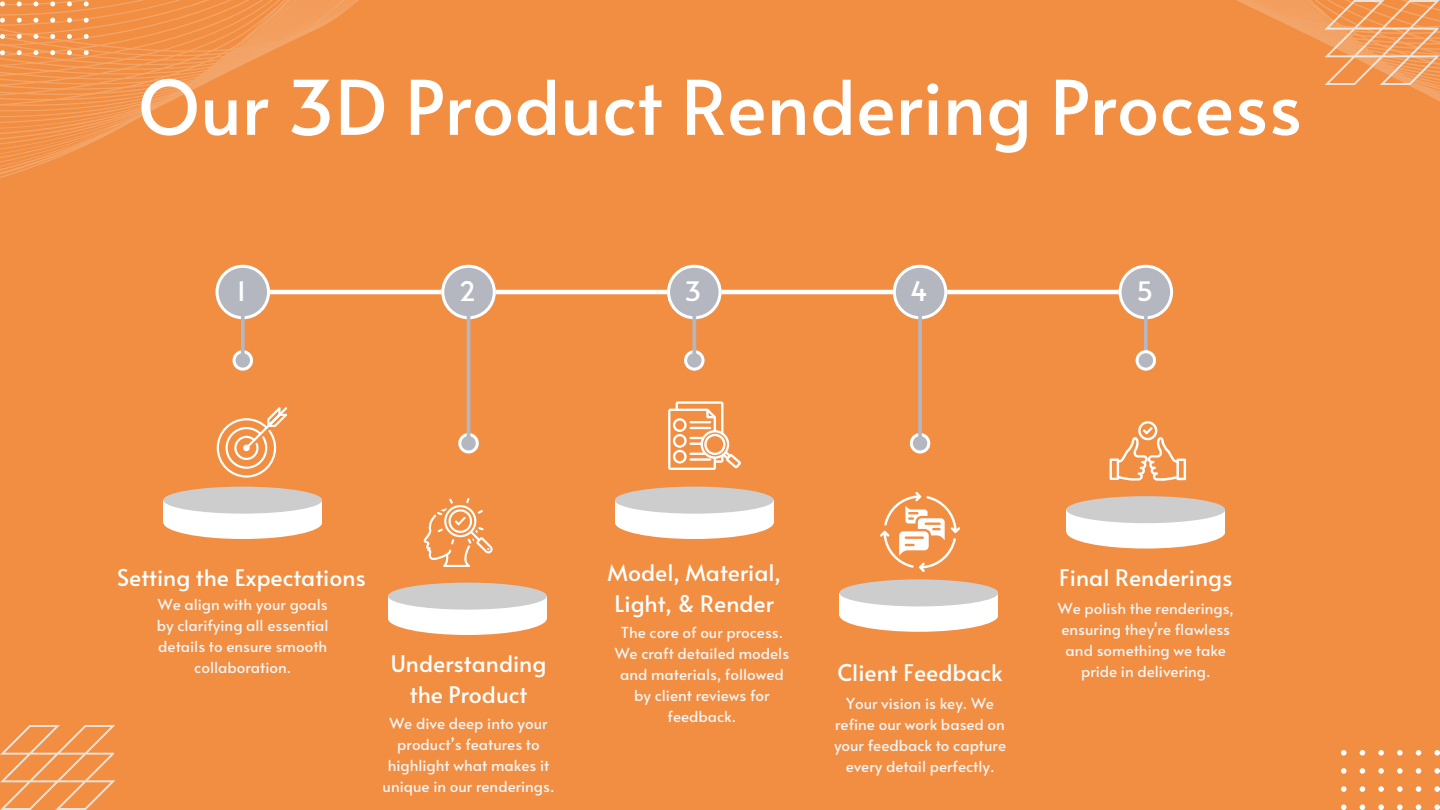
<style>
.page{position:relative;width:1440px;height:810px;background:#f18e42}
.page>*{position:absolute;margin:0;border:0;box-sizing:border-box;transform-origin:0 0}
.t1{font:75px "Alata";color:#fff}
.t2{font:26.8px "Alata";color:#fff}
.t3{font:22.9px/31.5px "Alata";color:#fff;text-align:center}
.t4{font:15.2px/21px "Alata";color:#f2f4f5;text-align:center}
</style>
<div class="page">
<hr style="left:219px;top:290px;width:951px;height:4px;background:#fff">
<svg style="left:216px;top:265px;width:54px;height:54px"></svg>
<svg style="left:441px;top:265px;width:55px;height:54px"></svg>
<svg style="left:667px;top:265px;width:55px;height:54px"></svg>
<svg style="left:893px;top:265px;width:54px;height:54px"></svg>
<svg style="left:1119px;top:265px;width:54px;height:54px"></svg>
<svg style="left:233px;top:350px;width:20px;height:20px"></svg>
<svg style="left:684px;top:350px;width:21px;height:21px"></svg>
<svg style="left:684px;top:350px;width:20px;height:20px"></svg>
<svg style="left:458px;top:433px;width:21px;height:20px"></svg>
<svg style="left:910px;top:433px;width:20px;height:20px"></svg>
<hr style="left:241px;top:293px;width:4px;height:66px;background:#b4b7bf">
<hr style="left:467px;top:293px;width:3px;height:148px;background:#b4b7bf">
<hr style="left:692px;top:293px;width:4px;height:66px;background:#b4b7bf">
<svg style="left:918px;top:293px;width:4px;height:148px"></svg>
<hr style="left:1144px;top:293px;width:4px;height:66px;background:#b4b7bf">
<svg style="left:1136px;top:350px;width:20px;height:20px"></svg>
<div style="left:163px;top:506px;width:159px;height:33px;background:#fff;border-radius:50%"></div>
<div style="left:163px;top:500px;width:159px;height:23px;background:#fff"></div>
<div style="left:163px;top:487px;width:159px;height:27px;background:#cdcdcd;border-radius:50%"></div>
<div style="left:388px;top:602px;width:159px;height:33px;background:#fff;border-radius:50%"></div>
<div style="left:388px;top:596px;width:159px;height:23px;background:#fff"></div>
<div style="left:388px;top:583px;width:159px;height:27px;background:#cdcdcd;border-radius:50%"></div>
<div style="left:615px;top:506px;width:159px;height:33px;background:#fff;border-radius:50%"></div>
<div style="left:615px;top:500px;width:159px;height:23px;background:#fff"></div>
<div style="left:615px;top:487px;width:159px;height:27px;background:#cdcdcd;border-radius:50%"></div>
<div style="left:839px;top:599px;width:159px;height:33px;background:#fff;border-radius:50%"></div>
<div style="left:839px;top:593px;width:159px;height:22px;background:#fff"></div>
<div style="left:839px;top:579px;width:159px;height:27px;background:#cdcdcd;border-radius:50%"></div>
<div style="left:1066px;top:516px;width:159px;height:33px;background:#fff;border-radius:50%"></div>
<div style="left:1066px;top:510px;width:159px;height:22px;background:#fff"></div>
<div style="left:1066px;top:496px;width:159px;height:27px;background:#cdcdcd;border-radius:50%"></div>
<svg style="left:1341px;top:750px;width:6px;height:6px"></svg>
<svg style="left:1360px;top:750px;width:5px;height:6px"></svg>
<svg style="left:1378px;top:750px;width:6px;height:6px"></svg>
<svg style="left:1397px;top:750px;width:6px;height:6px"></svg>
<svg style="left:1416px;top:750px;width:5px;height:6px"></svg>
<svg style="left:1434px;top:750px;width:6px;height:6px"></svg>
<svg style="left:1341px;top:768px;width:6px;height:6px"></svg>
<svg style="left:1360px;top:768px;width:5px;height:6px"></svg>
<svg style="left:1378px;top:768px;width:6px;height:6px"></svg>
<svg style="left:1397px;top:768px;width:6px;height:6px"></svg>
<svg style="left:1416px;top:768px;width:5px;height:6px"></svg>
<svg style="left:1434px;top:768px;width:6px;height:6px"></svg>
<svg style="left:1341px;top:786px;width:6px;height:6px"></svg>
<svg style="left:1360px;top:786px;width:5px;height:6px"></svg>
<svg style="left:1378px;top:786px;width:6px;height:6px"></svg>
<svg style="left:1397px;top:786px;width:6px;height:6px"></svg>
<svg style="left:1416px;top:786px;width:5px;height:6px"></svg>
<svg style="left:1434px;top:786px;width:6px;height:6px"></svg>
<svg style="left:1341px;top:804px;width:6px;height:6px"></svg>
<svg style="left:1360px;top:804px;width:5px;height:6px"></svg>
<svg style="left:1378px;top:804px;width:6px;height:6px"></svg>
<svg style="left:1397px;top:804px;width:6px;height:6px"></svg>
<svg style="left:1416px;top:804px;width:5px;height:6px"></svg>
<svg style="left:1434px;top:804px;width:6px;height:6px"></svg>
<svg style="left:0;top:725px;width:115px;height:85px"></svg>
<svg style="left:217px;top:407px;width:70px;height:71px"></svg>
<svg style="left:424px;top:498px;width:69px;height:69px"></svg>
<svg style="left:668px;top:401px;width:73px;height:69px"></svg>
<svg style="left:880px;top:492px;width:80px;height:80px"></svg>
<svg style="left:1110px;top:421px;width:76px;height:60px"></svg>
<svg style="left:0;top:0;width:1440px;height:178px"></svg>
<h1 class="t1" style="left:138px;top:42px;width:1166px">Our 3D Product Rendering Process</h1>
<h2 class="t2" style="left:237px;top:268px;width:11px">1</h2>
<h2 class="t2" style="left:459px;top:268px;width:19px">2</h2>
<h2 class="t2" style="left:685px;top:268px;width:19px">3</h2>
<h2 class="t2" style="left:910px;top:268px;width:19px">4</h2>
<h2 class="t2" style="left:1136px;top:268px;width:19px">5</h2>
<h3 class="t3" style="left:117px;top:559px;width:250px">Setting the Expectations</h3>
<p class="t4" style="left:157px;top:593px;width:173px">We align with your goals by clarifying all essential details to ensure smooth collaboration.</p>
<h3 class="t3" style="left:391px;top:645px;width:157px">Understanding the Product</h3>
<p class="t4" style="left:383px;top:712px;width:173px">We dive deep into your product’s features to highlight what makes it unique in our renderings.</p>
<h3 class="t3" style="left:608px;top:554px;width:175px">Model, Material,<br>Light, &amp; Render</h3>
<p class="t4" style="left:615px;top:620px;width:176px">The core of our process.<br>We craft detailed models and materials, followed by client reviews for feedback.</p>
<h3 class="t3" style="left:837px;top:654px;width:167px">Client Feedback</h3>
<p class="t4" style="left:834px;top:691px;width:174px">Your vision is key. We refine our work based on your feedback to capture every detail perfectly.</p>
<h3 class="t3" style="left:1059px;top:559px;width:175px">Final Renderings</h3>
<p class="t4" style="left:1058px;top:596px;width:177px">We polish the renderings, ensuring they're flawless and something we take pride in delivering.</p>
</div>
